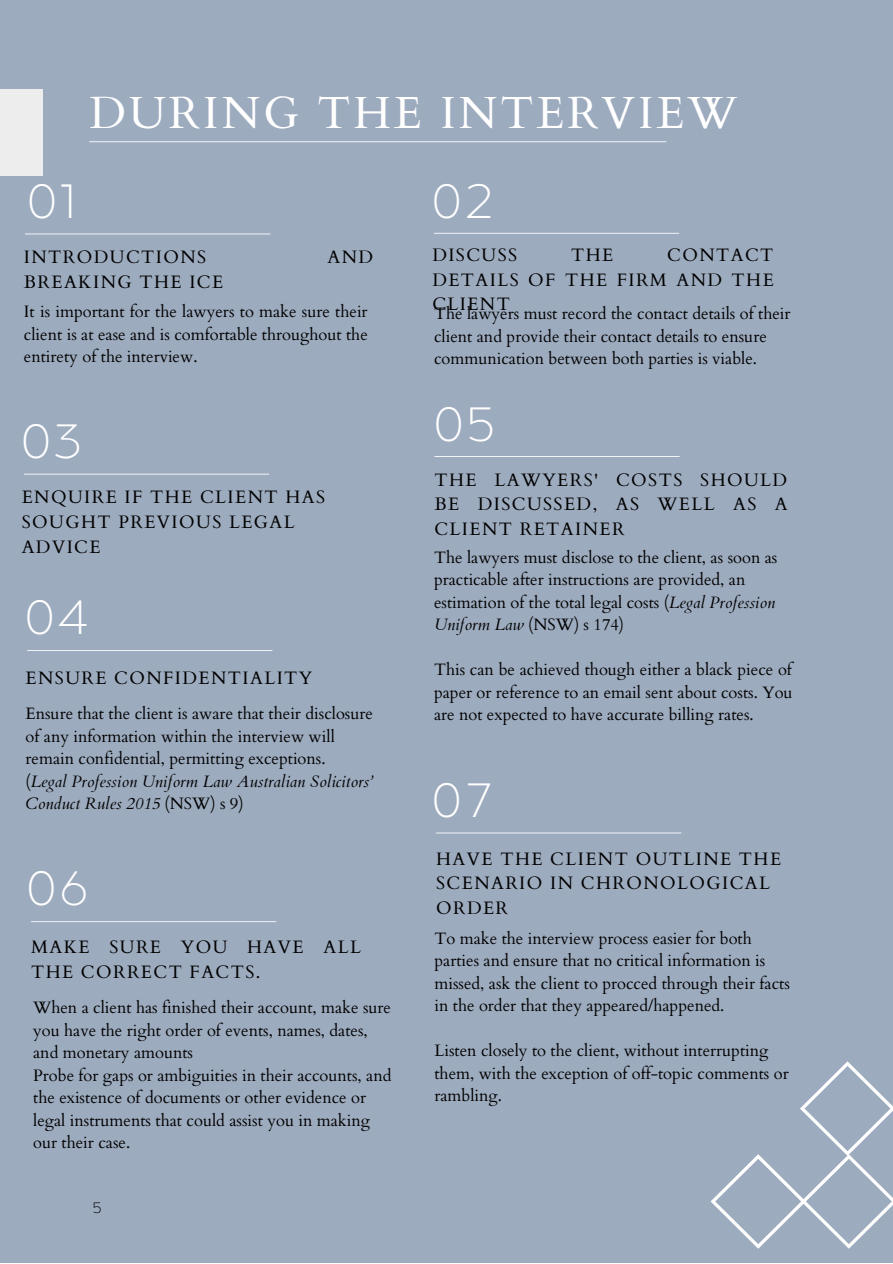
<style>
.page{position:relative;width:893px;height:1264px;background:#fff}
.page>*{position:absolute;margin:0;border:0;box-sizing:border-box;transform-origin:0 0}
.t1{font:200 48px "Balgin";letter-spacing:.08em;color:#fff}
.t2{font:45px "Cardo";letter-spacing:.07em;color:#fff}
.t3{font:18px/24.8px "Cardo";letter-spacing:.08em;color:#000}
.t4{font:16.5px/22.5px "Cardo";color:#000}
.t5{font:200 15px "Balgin";color:#000}
.s1{font-style:italic}
</style>
<div class="page">
<div style="left:0;top:0;width:892px;height:1262px;background:#9dabbe"></div>
<div style="left:0;top:89px;width:43px;height:87px;background:#ededed"></div>
<hr style="left:24px;top:474px;width:245px;height:1px;background:#fff">
<hr style="left:25px;top:233px;width:245px;height:1px;background:#fff">
<hr style="left:27px;top:650px;width:245px;height:1px;background:#fff">
<hr style="left:31px;top:921px;width:245px;height:1px;background:#fff">
<hr style="left:89px;top:141px;width:577px;height:1px;background:#fff">
<hr style="left:434px;top:233px;width:245px;height:1px;background:#fff">
<hr style="left:434px;top:456px;width:245px;height:1px;background:#fff">
<hr style="left:436px;top:832px;width:245px;height:1px;background:#fff">
<svg style="left:710px;top:1061px;width:182px;height:187px"></svg>
<h2 class="t2" style="left:89px;top:83px;width:649px">DURING THE INTERVIEW</h2>
<h1 class="t1" style="left:28px;top:181px;width:49px">01</h1>
<h1 class="t1" style="left:432px;top:181px;width:63px">02</h1>
<p class="t3" style="left:24px;top:245px;width:184px">INTRODUCTIONS</p>
<p class="t3" style="left:327px;top:245px;width:47px">AND</p>
<p class="t3" style="left:24px;top:270px;width:201px">BREAKING THE ICE</p>
<p class="t4" style="left:24px;top:301px;width:345px;text-align:justify">It is important for the lawyers to make sure their client is at ease and is comfortable throughout the entirety of the interview.</p>
<h1 class="t1" style="left:22px;top:421px;width:62px">03</h1>
<p class="t3" style="left:22px;top:485px;width:305px">ENQUIRE IF THE CLIENT HAS<br>SOUGHT PREVIOUS LEGAL<br>ADVICE</p>
<h1 class="t1" style="left:26px;top:598px;width:64px">04</h1>
<p class="t3" style="left:26px;top:666px;width:288px">ENSURE CONFIDENTIALITY</p>
<p class="t4" style="left:26px;top:702px;width:349px">Ensure that the client is aware that their disclosure of any information within the interview will remain confidential, permitting exceptions.<br>(<span class="s1">Legal Profession Uniform Law Australian Solicitors’ Conduct Rules 2015</span> (NSW) s 9)</p>
<h1 class="t1" style="left:27px;top:869px;width:62px">06</h1>
<p class="t3" style="left:31px;top:935px;width:331px">MAKE SURE YOU HAVE ALL<br>THE CORRECT FACTS.</p>
<p class="t4" style="left:33px;top:996px;width:360px">When a client has finished their account, make sure you have the right order of events, names, dates, and monetary amounts<br>Probe for gaps or ambiguities in their accounts, and the existence of documents or other evidence or legal instruments that could assist you in making our their case.</p>
<p class="t5" style="left:93px;top:1201px;width:10px">5</p>
<p class="t3" style="left:432px;top:243px;width:86px">DISCUSS</p>
<p class="t3" style="left:571px;top:243px;width:44px">THE</p>
<p class="t3" style="left:432px;top:243px;width:343px;text-align:justify;text-indent:235px">CONTACT DETAILS OF THE FIRM AND THE CLIENT</p>
<p class="t4" style="left:434px;top:303px;width:358px">The lawyers must record the contact details of their client and provide their contact details to ensure communication between both parties is viable.</p>
<h1 class="t1" style="left:434px;top:405px;width:63px">05</h1>
<p class="t3" style="left:434px;top:467px;width:355px;text-align:justify">THE LAWYERS' COSTS SHOULD BE DISCUSSED, AS WELL AS A CLIENT RETAINER</p>
<p class="t4" style="left:434px;top:546px;width:345px">The lawyers must disclose to the client, as soon as practicable after instructions are provided, an estimation of the total legal costs (<span class="s1">Legal Profession Uniform Law</span> (NSW) s 174)</p>
<p class="t4" style="left:434px;top:658px;width:360px;text-align:justify">This can be achieved though either a black piece of paper or reference to an email sent about costs. You are not expected to have accurate billing rates.</p>
<h1 class="t1" style="left:432px;top:780px;width:63px">07</h1>
<p class="t3" style="left:436px;top:846px;width:346px">HAVE THE CLIENT OUTLINE THE<br>SCENARIO IN CHRONOLOGICAL<br>ORDER</p>
<p class="t4" style="left:434px;top:927px;width:357px">To make the interview process easier for both parties and ensure that no critical information is missed, ask the client to procced through their facts in the order that they appeared/happened.</p>
<p class="t4" style="left:434px;top:1039px;width:356px">Listen closely to the client, without interrupting them, with the exception of off-topic comments or rambling.</p>
</div>
